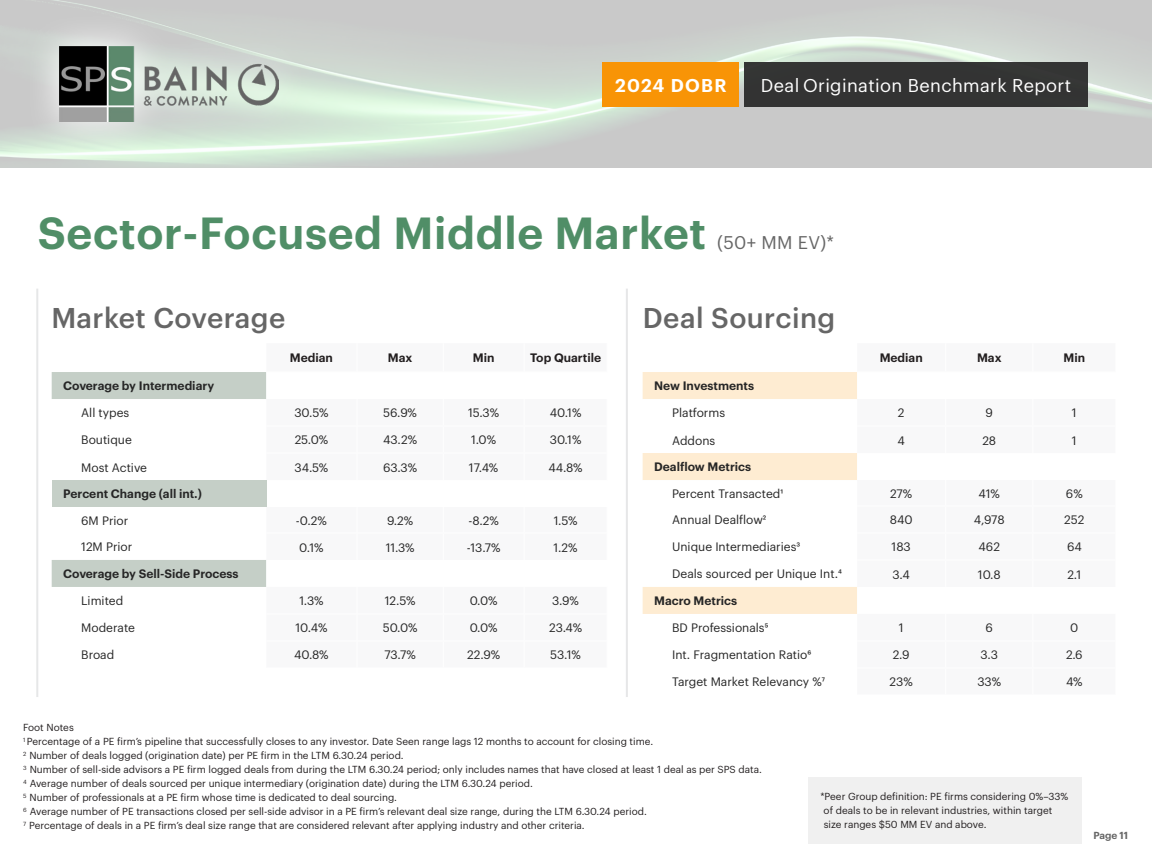
<style>
.page{position:relative;width:1152px;height:864px;background:#fff}
.page>*{position:absolute;margin:0;border:0;box-sizing:border-box;transform-origin:0 0}
.t1{font:600 44px "Graphik";letter-spacing:.015em;color:#508e67}
.t2{font:500 28px "Graphik";letter-spacing:.015em;color:#666}
.t3{font:18.2px "Graphik";letter-spacing:.02em;color:#fff}
.t4{font:600 18.2px "Graphik";letter-spacing:.06em;color:#fff}
.t5{font:18px "Graphik";color:#666}
.Table_Value{font:12px "Graphik";color:#262626}
.Table_Number{font:12px "Graphik";color:#262626}
.Table_Header{font:600 12px "Graphik";color:#262626}
.Table_Column_Header{font:600 12px "Graphik";color:#231f20}
.Footnotes{font:10px/14px "Graphik";color:#231f20}
.Footnotes-2{font:600 10px "Graphik";letter-spacing:-.005em;color:#666}
</style>
<div class="page">
<svg style="left:0;top:1px;width:1152px;height:167px;background:#cdd2cd"></svg>
<svg style="left:25px;top:12px;width:286px;height:143px;background:#d2dbd3"></svg>
<img style="left:59px;top:46px;width:220px;height:75px">
<div style="left:603px;top:62px;width:136px;height:44px;background:#f89406"></div>
<div style="left:744px;top:62px;width:343px;height:44px;background:#333"></div>
<div style="left:809px;top:777px;width:273px;height:66px;background:#f0f0f0"></div>
<svg style="left:643px;top:372px;width:214px;height:242px"></svg>
<hr style="left:643px;top:426px;width:214px;height:1px;background:#fff">
<svg style="left:52px;top:372px;width:214px;height:215px"></svg>
<div style="left:52px;top:480px;width:214px;height:27px;background:#c5cfc7"></div>
<hr style="left:52px;top:426px;width:214px;height:1px;background:#fff">
<hr style="left:52px;top:453px;width:214px;height:1px;background:#fff">
<hr style="left:36px;top:289px;width:2px;height:408px;background:#e6e7e8">
<hr style="left:626px;top:289px;width:2px;height:408px;background:#e6e7e8">
<h3 class="t4" style="left:615px;top:71px;width:113px">2024 DOBR</h3>
<h3 class="t3" style="left:761px;top:71px;width:312px">Deal Origination Benchmark Report</h3>
<p class="t1" style="left:38px;top:199px;width:670px">Sector-Focused Middle Market</p>
<p class="t5" style="left:717px;top:229px;width:118px">(50+ MM EV)*</p>
<p class="t2" style="left:51px;top:296px;width:235px">Market Coverage</p>
<p class="t2" style="left:643px;top:296px;width:194px">Deal Sourcing</p>
<p class="Table_Column_Header" style="left:290px;top:349px;width:45px">Median</p>
<p class="Table_Column_Header" style="left:388px;top:349px;width:26px">Max</p>
<p class="Table_Column_Header" style="left:473px;top:349px;width:23px">Min</p>
<p class="Table_Column_Header" style="left:530px;top:349px;width:73px">Top Quartile</p>
<p class="Table_Column_Header" style="left:880px;top:349px;width:45px">Median</p>
<p class="Table_Column_Header" style="left:977px;top:349px;width:26px">Max</p>
<p class="Table_Column_Header" style="left:1064px;top:349px;width:23px">Min</p>
<p class="Table_Header" style="left:63px;top:377px;width:152px">Coverage by Intermediary</p>
<p class="Table_Value" style="left:81px;top:404px;width:50px">All types</p>
<p class="Table_Number" style="left:294px;top:404px;width:36px">30.5%</p>
<p class="Table_Number" style="left:383px;top:404px;width:35px">56.9%</p>
<p class="Table_Number" style="left:468px;top:404px;width:32px">15.3%</p>
<p class="Table_Number" style="left:550px;top:404px;width:33px">40.1%</p>
<p class="Table_Value" style="left:81px;top:431px;width:52px">Boutique</p>
<p class="Table_Number" style="left:295px;top:431px;width:35px">25.0%</p>
<p class="Table_Number" style="left:383px;top:431px;width:35px">43.2%</p>
<p class="Table_Number" style="left:471px;top:431px;width:26px">1.0%</p>
<p class="Table_Number" style="left:550px;top:431px;width:33px">30.1%</p>
<p class="Table_Value" style="left:81px;top:458px;width:67px">Most Active</p>
<p class="Table_Number" style="left:295px;top:458px;width:35px">34.5%</p>
<p class="Table_Number" style="left:383px;top:458px;width:36px">63.3%</p>
<p class="Table_Number" style="left:469px;top:458px;width:31px">17.4%</p>
<p class="Table_Number" style="left:549px;top:458px;width:36px">44.8%</p>
<p class="Table_Header" style="left:63px;top:485px;width:140px">Percent Change (all int.)</p>
<p class="Table_Value" style="left:81px;top:512px;width:49px">6M Prior</p>
<p class="Table_Number" style="left:296px;top:511px;width:33px">-0.2%</p>
<p class="Table_Number" style="left:387px;top:511px;width:28px">9.2%</p>
<p class="Table_Number" style="left:468px;top:511px;width:32px">-8.2%</p>
<p class="Table_Number" style="left:554px;top:511px;width:25px">1.5%</p>
<p class="Table_Value" style="left:81px;top:538px;width:53px">12M Prior</p>
<p class="Table_Number" style="left:299px;top:538px;width:26px">0.1%</p>
<p class="Table_Number" style="left:386px;top:538px;width:30px">11.3%</p>
<p class="Table_Number" style="left:467px;top:538px;width:35px">-13.7%</p>
<p class="Table_Number" style="left:554px;top:538px;width:25px">1.2%</p>
<p class="Table_Header" style="left:63px;top:565px;width:177px">Coverage by Sell-Side Process</p>
<p class="Table_Value" style="left:81px;top:592px;width:44px">Limited</p>
<p class="Table_Number" style="left:299px;top:592px;width:26px">1.3%</p>
<p class="Table_Number" style="left:385px;top:592px;width:32px">12.5%</p>
<p class="Table_Number" style="left:470px;top:592px;width:29px">0.0%</p>
<p class="Table_Number" style="left:552px;top:592px;width:28px">3.9%</p>
<p class="Table_Value" style="left:81px;top:619px;width:55px">Moderate</p>
<p class="Table_Number" style="left:296px;top:619px;width:33px">10.4%</p>
<p class="Table_Number" style="left:383px;top:619px;width:36px">50.0%</p>
<p class="Table_Number" style="left:470px;top:619px;width:29px">0.0%</p>
<p class="Table_Number" style="left:549px;top:619px;width:35px">23.4%</p>
<p class="Table_Value" style="left:81px;top:646px;width:35px">Broad</p>
<p class="Table_Number" style="left:294px;top:646px;width:36px">40.8%</p>
<p class="Table_Number" style="left:384px;top:646px;width:33px">73.7%</p>
<p class="Table_Number" style="left:467px;top:646px;width:34px">22.9%</p>
<p class="Table_Number" style="left:550px;top:646px;width:32px">53.1%</p>
<p class="Table_Header" style="left:654px;top:377px;width:102px">New Investments</p>
<p class="Table_Value" style="left:672px;top:404px;width:55px">Platforms</p>
<p class="Table_Number" style="left:898px;top:404px;width:8px">2</p>
<p class="Table_Number" style="left:986px;top:404px;width:9px">9</p>
<p class="Table_Number" style="left:1072px;top:404px;width:6px">1</p>
<p class="Table_Value" style="left:672px;top:431px;width:45px">Addons</p>
<p class="Table_Number" style="left:898px;top:431px;width:9px">4</p>
<p class="Table_Number" style="left:982px;top:431px;width:15px">28</p>
<p class="Table_Number" style="left:1072px;top:431px;width:6px">1</p>
<p class="Table_Header" style="left:654px;top:458px;width:99px">Dealflow Metrics</p>
<p class="Table_Value" style="left:672px;top:485px;width:113px">Percent Transacted1</p>
<p class="Table_Number" style="left:890px;top:484px;width:24px">27%</p>
<p class="Table_Number" style="left:979px;top:484px;width:23px">41%</p>
<p class="Table_Number" style="left:1066px;top:484px;width:18px">6%</p>
<p class="Table_Value" style="left:672px;top:511px;width:96px">Annual Dealflow2</p>
<p class="Table_Number" style="left:890px;top:511px;width:24px">840</p>
<p class="Table_Number" style="left:974px;top:511px;width:32px">4,978</p>
<p class="Table_Number" style="left:1064px;top:511px;width:22px">252</p>
<p class="Table_Value" style="left:672px;top:538px;width:130px">Unique Intermediaries3</p>
<p class="Table_Number" style="left:892px;top:538px;width:21px">183</p>
<p class="Table_Number" style="left:979px;top:538px;width:23px">462</p>
<p class="Table_Number" style="left:1067px;top:538px;width:16px">64</p>
<p class="Table_Value" style="left:672px;top:565px;width:171px">Deals sourced per Unique Int.4</p>
<p class="Table_Number" style="left:893px;top:565px;width:19px">3.4</p>
<p class="Table_Number" style="left:978px;top:565px;width:24px">10.8</p>
<p class="Table_Number" style="left:1067px;top:565px;width:15px">2.1</p>
<p class="Table_Header" style="left:654px;top:592px;width:85px">Macro Metrics</p>
<p class="Table_Value" style="left:672px;top:619px;width:98px">BD Professionals5</p>
<p class="Table_Number" style="left:899px;top:619px;width:6px">1</p>
<p class="Table_Number" style="left:986px;top:619px;width:9px">6</p>
<p class="Table_Number" style="left:1070px;top:619px;width:10px">0</p>
<p class="Table_Value" style="left:672px;top:646px;width:141px">Int. Fragmentation Ratio6</p>
<p class="Table_Number" style="left:893px;top:646px;width:18px">2.9</p>
<p class="Table_Number" style="left:981px;top:646px;width:19px">3.3</p>
<p class="Table_Number" style="left:1066px;top:646px;width:18px">2.6</p>
<p class="Table_Value" style="left:672px;top:673px;width:154px">Target Market Relevancy %7</p>
<p class="Table_Number" style="left:890px;top:673px;width:25px">23%</p>
<p class="Table_Number" style="left:977px;top:673px;width:25px">33%</p>
<p class="Table_Number" style="left:1066px;top:673px;width:18px">4%</p>
<p class="Footnotes" style="left:23px;top:720px;width:52px">Foot Notes</p>
<p class="Footnotes" style="left:23px;top:734px;width:632px"><sup>1</sup> Percentage of a PE firm’s pipeline that successfully closes to any investor. Date Seen range lags 12 months to account for closing time.</p>
<p class="Footnotes" style="left:23px;top:748px;width:382px"><sup>2</sup> Number of deals logged (origination date) per PE firm in the LTM 6.30.24 period.</p>
<p class="Footnotes" style="left:23px;top:762px;width:741px"><sup>3</sup> Number of sell-side advisors a PE firm logged deals from during the LTM 6.30.24 period; only includes names that have closed at least 1 deal as per SPS data.</p>
<p class="Footnotes" style="left:23px;top:776px;width:511px"><sup>4</sup> Average number of deals sourced per unique intermediary (origination date) during the LTM 6.30.24 period.</p>
<p class="Footnotes" style="left:23px;top:790px;width:376px"><sup>5</sup> Number of professionals at a PE firm whose time is dedicated to deal sourcing.</p>
<p class="Footnotes" style="left:23px;top:804px;width:625px"><sup>6</sup> Average number of PE transactions closed per sell-side advisor in a PE firm’s relevant deal size range, during the LTM 6.30.24 period.</p>
<p class="Footnotes" style="left:23px;top:818px;width:563px"><sup>7</sup> Percentage of deals in a PE firm’s deal size range that are considered relevant after applying industry and other criteria.</p>
<p class="Footnotes" style="left:824px;top:789px;width:246px;text-indent:-3px">*Peer Group definition: PE firms considering 0%–33% of deals to be in relevant industries, within target size ranges $50 MM EV and above.</p>
<p class="Footnotes-2" style="left:1093px;top:828px;width:36px">Page 11</p>
</div>
